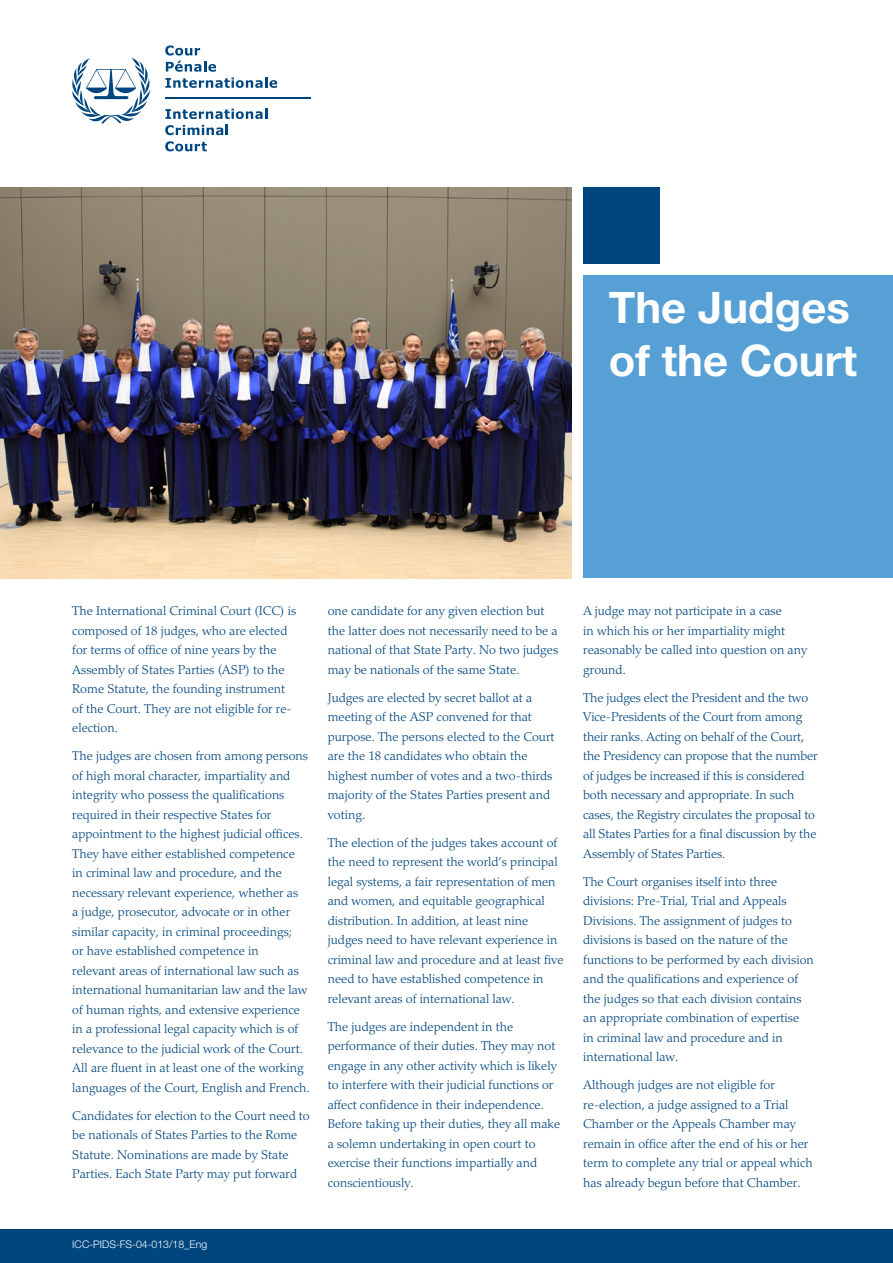
<style>
.page{position:relative;width:893px;height:1263px;background:#fff}
.page>*{position:absolute;margin:0;border:0;box-sizing:border-box;transform-origin:0 0}
.t1{font:700 43.5px/52.2px "Helvetica Neue LT Pro";color:#fff}
.t2{font:300 12.75px/19.5px "Palatino";color:#00467e}
.t3{font:300 10.5px "Helvetica Neue LT Pro";color:#fff}
</style>
<div class="page">
<div style="left:0;top:1229px;width:893px;height:34px;background:#00467e"></div>
<div style="left:583px;top:275px;width:310px;height:303px;background:#56a0d5"></div>
<div style="left:583px;top:187px;width:77px;height:77px;background:#00467e"></div>
<img style="left:0;top:187px;width:571px;height:391px">
<svg style="left:72px;top:58px;width:78px;height:66px"></svg>
<hr style="left:165px;top:97px;width:146px;height:2px;background:#00467e">
<svg style="left:165px;top:45px;width:51px;height:27px"></svg>
<svg style="left:165px;top:78px;width:112px;height:10px"></svg>
<svg style="left:165px;top:109px;width:102px;height:10px"></svg>
<svg style="left:165px;top:125px;width:63px;height:10px"></svg>
<svg style="left:165px;top:141px;width:42px;height:10px"></svg>
<p class="t1" style="left:609px;top:281px;width:250px">The Judges of the Court</p>
<p class="t2" style="left:72px;top:601px;width:225px">The International Criminal Court (ICC) is composed of 18 judges, who are elected for terms of office of nine years by the Assembly of States Parties (ASP) to the Rome Statute, the founding instrument of the Court. They are not eligible for re&shy;election.</p>
<p class="t2" style="left:72px;top:746px;width:239px">The judges are chosen from among persons of high moral character, impartiality and integrity who possess the qualifications required in their respective States for appointment to the highest judicial offices.<br>They have either established competence<br>in criminal law and procedure, and the necessary relevant experience, whether as<br>a judge, prosecutor, advocate or in other similar capacity, in criminal proceedings;<br>or have established competence in<br>relevant areas of international law such as international humanitarian law and the law of human rights, and extensive experience in a professional legal capacity which is of relevance to the judicial work of the Court.<br>All are fluent in at least one of the working languages of the Court, English and French.</p>
<p class="t2" style="left:72px;top:1106px;width:239px">Candidates for election to the Court need to be nationals of States Parties to the Rome Statute. Nominations are made by State Parties. Each State Party may put forward</p>
<p class="t2" style="left:328px;top:601px;width:232px">one candidate for any given election but the latter does not necessarily need to be a national of that State Party. No two judges may be nationals of the same State.</p>
<p class="t2" style="left:328px;top:688px;width:228px">Judges are elected by secret ballot at a meeting of the ASP convened for that purpose. The persons elected to the Court are the 18 candidates who obtain the highest number of votes and a two-thirds majority of the States Parties present and voting.</p>
<p class="t2" style="left:328px;top:833px;width:237px">The election of the judges takes account of the need to represent the world’s principal legal systems, a fair representation of men and women, and equitable geographical distribution. In addition, at least nine judges need to have relevant experience in criminal law and procedure and at least five need to have established competence in relevant areas of international law.</p>
<p class="t2" style="left:328px;top:1017px;width:234px">The judges are independent in the performance of their duties. They may not engage in any other activity which is likely to interfere with their judicial functions or affect confidence in their independence.<br>Before taking up their duties, they all make a solemn undertaking in open court to exercise their functions impartially and conscientiously.</p>
<p class="t3" style="left:72px;top:1237px;width:136px">ICC-PIDS-FS-04-013/18_Eng</p>
<p class="t2" style="left:583px;top:601px;width:225px">A judge may not participate in a case<br>in which his or her impartiality might reasonably be called into question on any ground.</p>
<p class="t2" style="left:583px;top:688px;width:236px">The judges elect the President and the two Vice-Presidents of the Court from among their ranks. Acting on behalf of the Court, the Presidency can propose that the number of judges be increased if this is considered both necessary and appropriate. In such cases, the Registry circulates the proposal to all States Parties for a final discussion by the Assembly of States Parties.</p>
<p class="t2" style="left:583px;top:872px;width:232px">The Court organises itself into three divisions: Pre-Trial, Trial and Appeals Divisions. The assignment of judges to divisions is based on the nature of the functions to be performed by each division and the qualifications and experience of the judges so that each division contains an appropriate combination of expertise<br>in criminal law and procedure and in international law.</p>
<p class="t2" style="left:583px;top:1075px;width:231px">Although judges are not eligible for re-election, a judge assigned to a Trial Chamber or the Appeals Chamber may remain in office after the end of his or her term to complete any trial or appeal which has already begun before that Chamber.</p>
</div>
